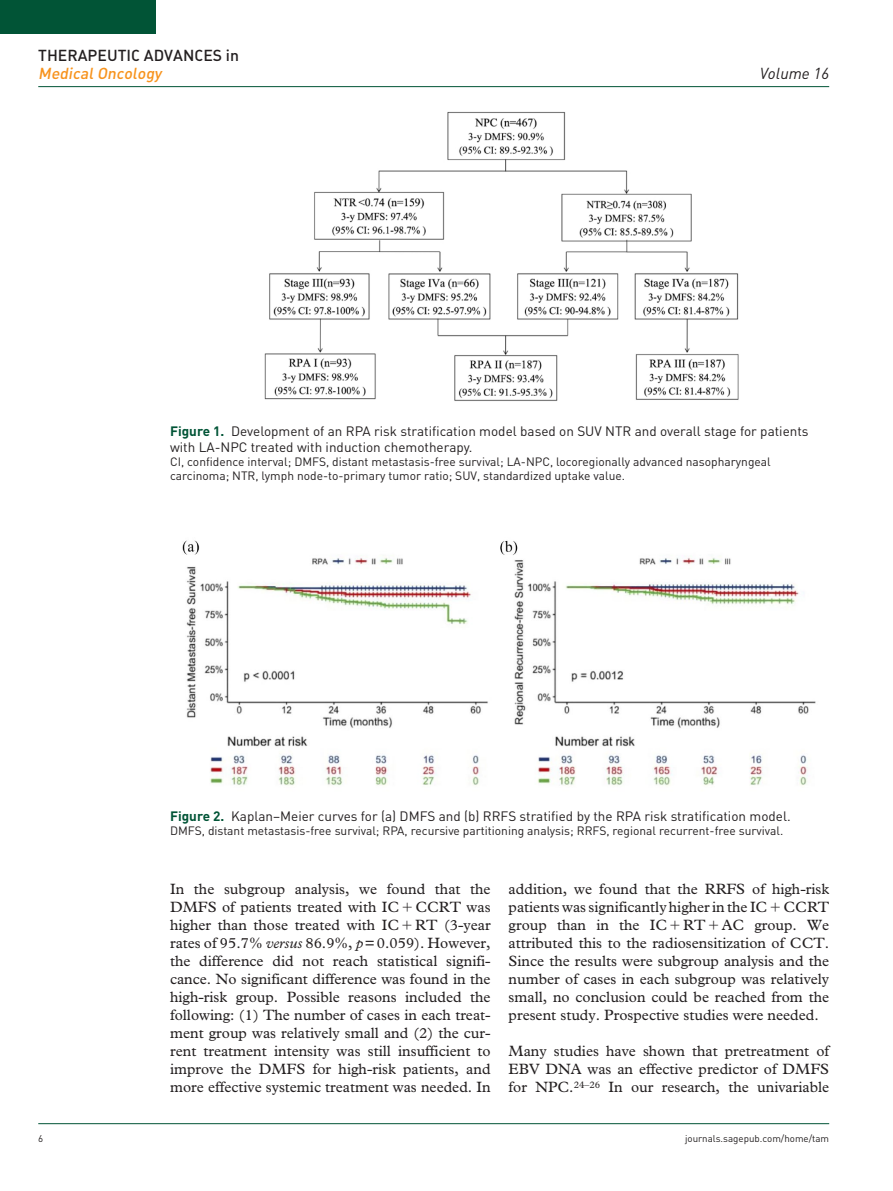
<style>
.page{position:relative;width:893px;height:1191px;background:#fff}
.page>*{position:absolute;margin:0;border:0;box-sizing:border-box;transform-origin:0 0}
.t1{font:15.75px "DIN Medium Alternate";color:#231f20}
.t2{font:italic 15.75px "DIN Medium Alternate";color:#f7931d}
.t3{font:italic 15.75px "DIN";color:#231f20}
.t4{font:15px/18px "Plantin Std";color:#231f20;text-align:justify}
.t5{font:13.5px/15.8px "DIN";color:#231f20}
.t6{font:12px/14.2px "DIN";color:#231f20}
.t7{font:9.75px "DIN";color:#231f20}
.s1{font-weight:700;color:#015436}
.s2{font-style:italic}
</style>
<div class="page">
<hr style="left:38px;top:86px;width:791px;height:1px;background:#015436">
<hr style="left:38px;top:1123px;width:791px;height:1px;background:#015436">
<div style="left:0;top:0;width:155px;height:34px;background:#015436"></div>
<img style="left:264px;top:111px;width:475px;height:290px">
<img style="left:182px;top:540px;width:634px;height:246px">
<p class="t1" style="left:38px;top:45px;width:202px">THERAPEUTIC ADVANCES IN</p>
<p class="t2" style="left:38px;top:63px;width:125px">MedicalOncology</p>
<p class="t3" style="left:760px;top:63px;width:71px">Volume 16</p>
<p class="t5" style="left:170px;top:423px;width:640px"><span class="s1">Figure 1.</span> Development of an RPA risk stratification model based on SUV NTR and overall stage for patients with LA-NPC treated with induction chemotherapy.</p>
<p class="t6" style="left:170px;top:454px;width:602px">CI, confidence interval; DMFS, distant metastasis-free survival; LA-NPC, locoregionally advanced nasopharyngeal carcinoma; NTR, lymph node-to-primary tumor ratio; SUV, standardized uptake value.</p>
<p class="t5" style="left:170px;top:807px;width:622px"><span class="s1">Figure 2.</span> Kaplan–Meier curves for (a) DMFS and (b) RRFS stratified by the RPA risk stratification model.</p>
<p class="t6" style="left:170px;top:823px;width:615px">DMFS, distant metastasis-free survival; RPA, recursive partitioning analysis; RRFS, regional recurrent-free survival.</p>
<p class="t4" style="left:170px;top:880px;width:322px">In the subgroup analysis, we found that the DMFS of patients treated with IC CCRT was higher than those treated with IC RT (3-year rates of 95.7% <span class="s2">versus</span> 86.9%, <span class="s2">p</span>=0.059). However, the difference did not reach statistical signifi&shy;cance. No significant difference was found in the high-risk group. Possible reasons included the following: (1) The number of cases in each treat&shy;ment group was relatively small and (2) the cur&shy;rent treatment intensity was still insufficient to improve the DMFS for high-risk patients, and more effective systemic treatment was needed. In</p>
<p class="t4" style="left:509px;top:880px;width:322px">addition, we found that the RRFS of high-risk patients was significantly higher in the IC CCRT group than in the IC RT AC group. We attributed this to the radiosensitization of CCT.<br>Since the results were subgroup analysis and the number of cases in each subgroup was relatively small, no conclusion could be reached from the present study. Prospective studies were needed.</p>
<p class="t4" style="left:509px;top:1042px;width:322px">Many studies have shown that pretreatment of EBV DNA was an effective predictor of DMFS for NPC.<sup>24–26</sup> In our research, the univariable</p>
<p class="t7" style="left:38px;top:1132px;width:7px">6</p>
<p class="t7" style="left:685px;top:1132px;width:146px">journals.sagepub.com/home/tam</p>
</div>
